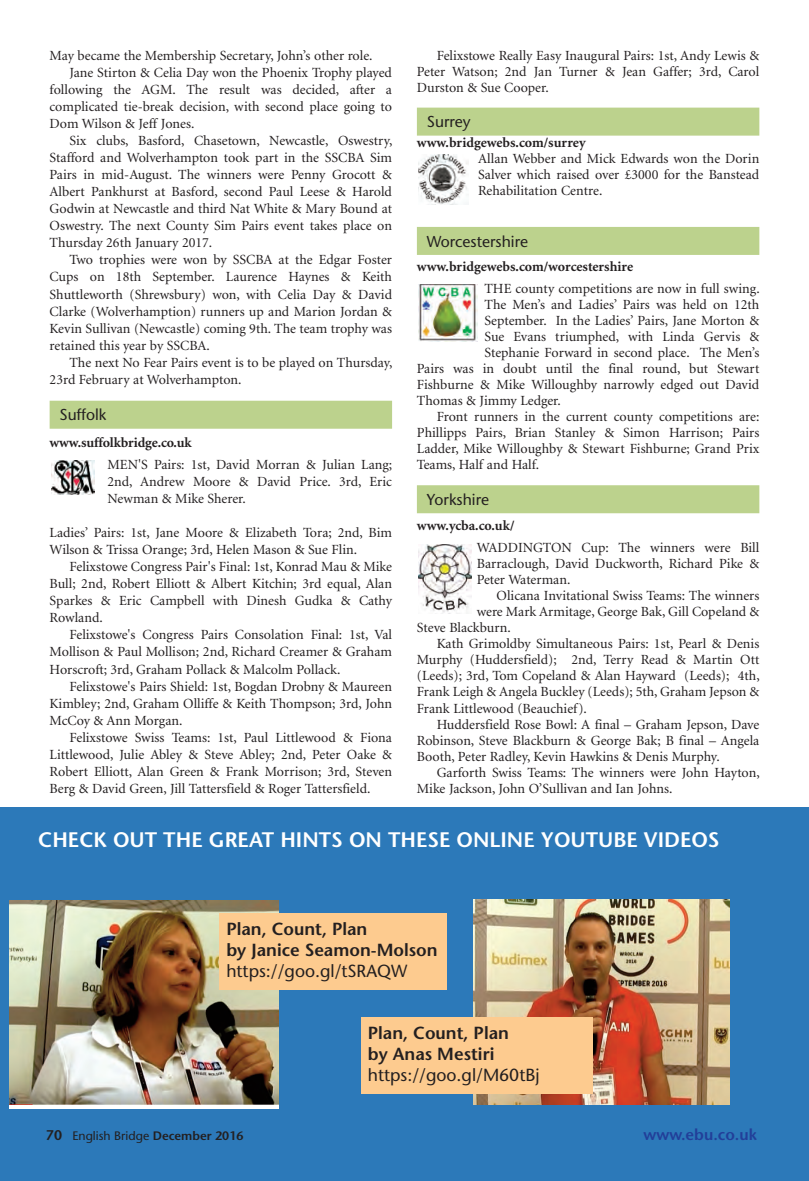
<style>
.page{position:relative;width:809px;height:1181px;background:#fff}
.page>*{position:absolute;margin:0;border:0;box-sizing:border-box;transform-origin:0 0}
.t1{font:600 21px "Stone Sans Std";color:#fff}
.t2{font:600 17.5px/21px "Stone Sans Std";color:#231f20}
.t3{font:500 17.5px "Stone Sans Std";color:#231f20}
.t4{font:500 15.75px "Stone Sans Std";color:#231f20}
.t5{font:600 15.75px "Stone Sans Std";color:#223f99}
.t6{font:14px/17.2px "Minion";color:#231f20;text-align:justify}
.t7{font:700 14px "Minion";letter-spacing:-.005em;color:#231f20}
.t8{font:500 12.25px "Stone Sans Std";color:#231f20}
.s1{font-weight:600;font-size:14px}
.s2{font-weight:600}
</style>
<div class="page">
<div style="left:0;top:807px;width:809px;height:374px;background:#2c79b9"></div>
<img style="left:9px;top:901px;width:270px;height:203px">
<img style="left:473px;top:899px;width:256px;height:205px">
<div style="left:219px;top:913px;width:227px;height:76px;background:#fdcb8f"></div>
<div style="left:361px;top:1018px;width:231px;height:76px;background:#fdcb8f"></div>
<div style="left:50px;top:401px;width:342px;height:28px;background:#bcd28d"></div>
<img style="left:51px;top:460px;width:44px;height:34px">
<div style="left:417px;top:108px;width:342px;height:28px;background:#bcd28d"></div>
<div style="left:417px;top:227px;width:342px;height:28px;background:#bcd28d"></div>
<div style="left:417px;top:485px;width:342px;height:28px;background:#bcd28d"></div>
<img style="left:418px;top:545px;width:53px;height:68px">
<img style="left:418px;top:155px;width:50px;height:49px">
<img style="left:418px;top:284px;width:59px;height:57px">
<p class="t6" style="left:417px;top:48px;width:344px;line-height:16.1px;text-indent:20px">Felixstowe Really Easy Inaugural Pairs: 1st, Andy Lewis &amp; Peter Watson; 2nd Jan Turner &amp; Jean Gaffer; 3rd, Carol Durston &amp; Sue Cooper.</p>
<p class="t4" style="left:427px;top:116px;width:45px">Surrey</p>
<p class="t7" style="left:417px;top:137px;width:170px">www.bridgewebs.com/surrey</p>
<p class="t6" style="left:478px;top:151px;width:282px;line-height:16.1px">Allan Webber and Mick Edwards won the Dorin Salver which raised over £3000 for the Banstead Rehabilitation Centre.</p>
<p class="t4" style="left:427px;top:235px;width:103px">Worcestershire</p>
<p class="t7" style="left:417px;top:261px;width:218px">www.bridgewebs.com/worcestershire</p>
<p class="t6" style="left:484px;top:281px;width:277px">THE county competitions are now in full swing.</p>
<p class="t6" style="left:484px;top:297px;width:276px">The Men’s and Ladies’ Pairs was held on 12th</p>
<p class="t6" style="left:484px;top:313px;width:276px">September. In the Ladies’ Pairs, Jane Morton &amp;</p>
<p class="t6" style="left:484px;top:329px;width:276px">Sue Evans triumphed, with Linda Gervis &amp;</p>
<p class="t6" style="left:484px;top:345px;width:276px">Stephanie Forward in second place. The Men’s</p>
<p class="t6" style="left:417px;top:361px;width:344px">Pairs was in doubt until the final round, but Stewart</p>
<p class="t6" style="left:417px;top:377px;width:344px">Fishburne &amp; Mike Willoughby narrowly edged out David</p>
<p class="t6" style="left:417px;top:393px;width:146px">Thomas &amp; Jimmy Ledger.</p>
<p class="t6" style="left:437px;top:409px;width:324px">Front runners in the current county competitions are:</p>
<p class="t6" style="left:417px;top:425px;width:344px">Phillipps Pairs, Brian Stanley &amp; Simon Harrison; Pairs</p>
<p class="t6" style="left:417px;top:441px;width:344px">Ladder, Mike Willoughby &amp; Stewart Fishburne; Grand Prix</p>
<p class="t6" style="left:417px;top:457px;width:124px">Teams, Half and Half.</p>
<p class="t4" style="left:427px;top:493px;width:64px">Yorkshire</p>
<p class="t7" style="left:417px;top:520px;width:99px">www.ycba.co.uk/</p>
<p class="t6" style="left:477px;top:540px;width:284px;line-height:16.1px">WADDINGTON Cup: The winners were Bill Barraclough, David Duckworth, Richard Pike &amp; Peter Waterman.</p>
<p class="t6" style="left:496px;top:588px;width:264px">Olicana Invitational Swiss Teams: The winners</p>
<p class="t6" style="left:477px;top:604px;width:284px">were Mark Armitage, George Bak, Gill Copeland &amp;</p>
<p class="t6" style="left:417px;top:620px;width:95px">Steve Blackburn.</p>
<p class="t6" style="left:437px;top:636px;width:324px">Kath Grimoldby Simultaneous Pairs: 1st, Pearl &amp; Denis</p>
<p class="t6" style="left:417px;top:652px;width:344px">Murphy (Huddersfield); 2nd, Terry Read &amp; Martin Ott</p>
<p class="t6" style="left:417px;top:668px;width:344px">(Leeds); 3rd, Tom Copeland &amp; Alan Hayward (Leeds); 4th,</p>
<p class="t6" style="left:417px;top:684px;width:344px">Frank Leigh &amp; Angela Buckley (Leeds); 5th, Graham Jepson &amp;</p>
<p class="t6" style="left:417px;top:700px;width:171px">Frank Littlewood (Beauchief).</p>
<p class="t6" style="left:437px;top:716px;width:324px">Huddersfield Rose Bowl: A final – Graham Jepson, Dave</p>
<p class="t6" style="left:417px;top:732px;width:344px">Robinson, Steve Blackburn &amp; George Bak; B final – Angela</p>
<p class="t6" style="left:417px;top:749px;width:304px">Booth, Peter Radley, Kevin Hawkins &amp; Denis Murphy.</p>
<p class="t6" style="left:437px;top:765px;width:324px">Garforth Swiss Teams: The winners were John Hayton,</p>
<p class="t6" style="left:417px;top:781px;width:257px">Mike Jackson, John O’Sullivan and Ian Johns.</p>
<h1 class="t1" style="left:38px;top:831px;width:683px">CHECK OUT THE GREAT HINTS ON THESE ONLINE YOUTUBE VIDEOS</h1>
<p class="t6" style="left:50px;top:48px;width:324px">May became the Membership Secretary, John’s other role.</p>
<p class="t6" style="left:69px;top:65px;width:324px">Jane Stirton &amp; Celia Day won the Phoenix Trophy played</p>
<p class="t6" style="left:50px;top:82px;width:344px">following the AGM. The result was decided, after a</p>
<p class="t6" style="left:50px;top:99px;width:344px">complicated tie-break decision, with second place going to</p>
<p class="t6" style="left:50px;top:116px;width:146px">Dom Wilson &amp; Jeff Jones.</p>
<p class="t6" style="left:69px;top:133px;width:324px">Six clubs, Basford, Chasetown, Newcastle, Oswestry,</p>
<p class="t6" style="left:50px;top:150px;width:344px">Stafford and Wolverhampton took part in the SSCBA Sim</p>
<p class="t6" style="left:50px;top:167px;width:344px">Pairs in mid-August. The winners were Penny Grocott &amp;</p>
<p class="t6" style="left:50px;top:184px;width:344px">Albert Pankhurst at Basford, second Paul Leese &amp; Harold</p>
<p class="t6" style="left:50px;top:201px;width:344px">Godwin at Newcastle and third Nat White &amp; Mary Bound at</p>
<p class="t6" style="left:50px;top:218px;width:344px">Oswestry. The next County Sim Pairs event takes place on</p>
<p class="t6" style="left:50px;top:235px;width:164px">Thursday 26th January 2017.</p>
<p class="t6" style="left:69px;top:252px;width:324px">Two trophies were won by SSCBA at the Edgar Foster</p>
<p class="t6" style="left:50px;top:269px;width:344px">Cups on 18th September. Laurence Haynes &amp; Keith</p>
<p class="t6" style="left:50px;top:287px;width:344px">Shuttleworth (Shrewsbury) won, with Celia Day &amp; David</p>
<p class="t6" style="left:50px;top:304px;width:344px">Clarke (Wolverhamption) runners up and Marion Jordan &amp;</p>
<p class="t6" style="left:50px;top:321px;width:344px">Kevin Sullivan (Newcastle) coming 9th. The team trophy was</p>
<p class="t6" style="left:50px;top:338px;width:162px">retained this year by SSCBA.</p>
<p class="t6" style="left:69px;top:355px;width:324px">The next No Fear Pairs event is to be played on Thursday,</p>
<p class="t6" style="left:50px;top:372px;width:193px">23rd February at Wolverhampton.</p>
<p class="t4" style="left:60px;top:409px;width:48px">Suffolk</p>
<p class="t7" style="left:50px;top:437px;width:144px">www.suffolkbridge.co.uk</p>
<p class="t6" style="left:107px;top:457px;width:286px">MEN'S Pairs: 1st, David Morran &amp; Julian Lang; 2nd, Andrew Moore &amp; David Price. 3rd, Eric Newman &amp; Mike Sherer.</p>
<p class="t6" style="left:50px;top:525px;width:344px">Ladies’ Pairs: 1st, Jane Moore &amp; Elizabeth Tora; 2nd, Bim<br>Wilson &amp; Trissa Orange; 3rd, Helen Mason &amp; Sue Flin.</p>
<p class="t6" style="left:50px;top:559px;width:344px;text-indent:20px">Felixstowe Congress Pair's Final: 1st, Konrad Mau &amp; Mike Bull; 2nd, Robert Elliott &amp; Albert Kitchin; 3rd equal, Alan Sparkes &amp; Eric Campbell with Dinesh Gudka &amp; Cathy Rowland.</p>
<p class="t6" style="left:50px;top:627px;width:344px;text-indent:20px">Felixstowe's Congress Pairs Consolation Final: 1st, Val Mollison &amp; Paul Mollison; 2nd, Richard Creamer &amp; Graham Horscroft; 3rd, Graham Pollack &amp; Malcolm Pollack.</p>
<p class="t6" style="left:50px;top:678px;width:344px;text-indent:20px">Felixstowe's Pairs Shield: 1st, Bogdan Drobny &amp; Maureen Kimbley; 2nd, Graham Olliffe &amp; Keith Thompson; 3rd, John McCoy &amp; Ann Morgan.</p>
<p class="t6" style="left:50px;top:730px;width:344px;text-indent:20px">Felixstowe Swiss Teams: 1st, Paul Littlewood &amp; Fiona Littlewood, Julie Abley &amp; Steve Abley; 2nd, Peter Oake &amp; Robert Elliott, Alan Green &amp; Frank Morrison; 3rd, Steven Berg &amp; David Green, Jill Tattersfield &amp; Roger Tattersfield.</p>
<p class="t2" style="left:226px;top:920px;width:213px">Plan, Count, Plan<br>by Janice Seamon-Molson</p>
<p class="t3" style="left:226px;top:964px;width:182px">https://goo.gl/tSRAQW</p>
<p class="t2" style="left:368px;top:1024px;width:143px">Plan, Count, Plan by Anas Mestiri</p>
<p class="t3" style="left:368px;top:1068px;width:173px">https://goo.gl/M60tBj</p>
<p class="t8" style="left:46px;top:1130px;width:199px"><span class="s1">70</span> English Bridge <span class="s2">December 2016</span></p>
<p class="t5" style="left:643px;top:1128px;width:115px">www.ebu.co.uk</p>
</div>
